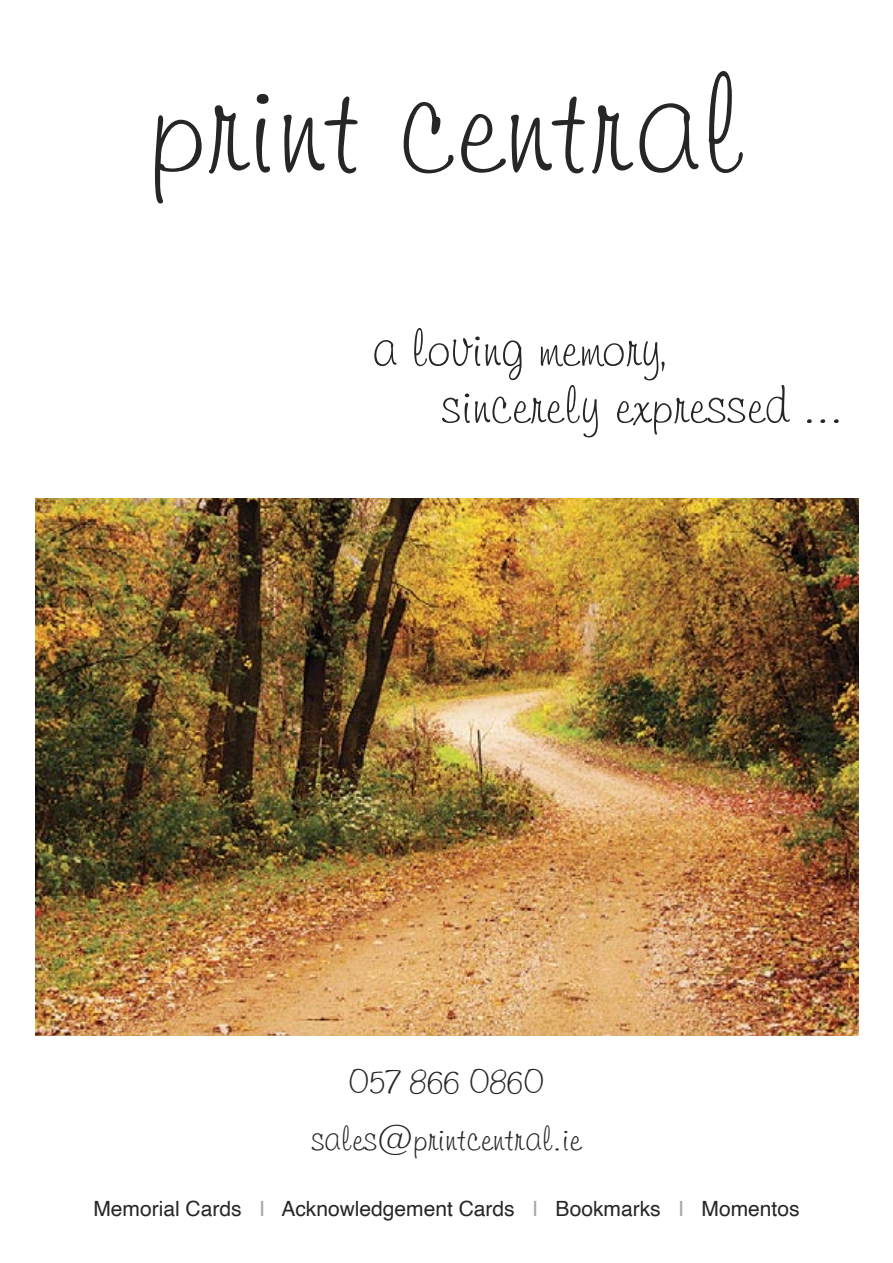
<style>
.page{position:relative;width:893px;height:1263px;background:#fff}
.page>*{position:absolute;margin:0;border:0;box-sizing:border-box;transform-origin:0 0}
.t1{font:144px "Helmsley";color:#272526}
.t2{font:54px "Helmsley";color:#272526}
.t3{font:36px "Helmsley";color:#272526}
.t4{font:21px "Helvetica";color:#272526}
.s1{color:#a8a8a8}
</style>
<div class="page">
<img style="left:36px;top:499px;width:823px;height:536px">
<p class="t1" style="left:148px;top:34px;width:598px">print central</p>
<p class="t2" style="left:373px;top:314px;width:299px">a loving memory,</p>
<p class="t2" style="left:441px;top:371px;width:404px">sincerely expressed ...</p>
<p class="t3" style="left:349px;top:1058px;width:197px">057 866 0860</p>
<p class="t3" style="left:311px;top:1115px;width:272px">sales@printcentral.ie</p>
<p class="t4" style="left:93px;top:1200px;width:708px">Memorial Cards <span class="s1">I</span> Acknowledgement Cards <span class="s1">I</span> Bookmarks <span class="s1">I</span> Momentos</p>
</div>
